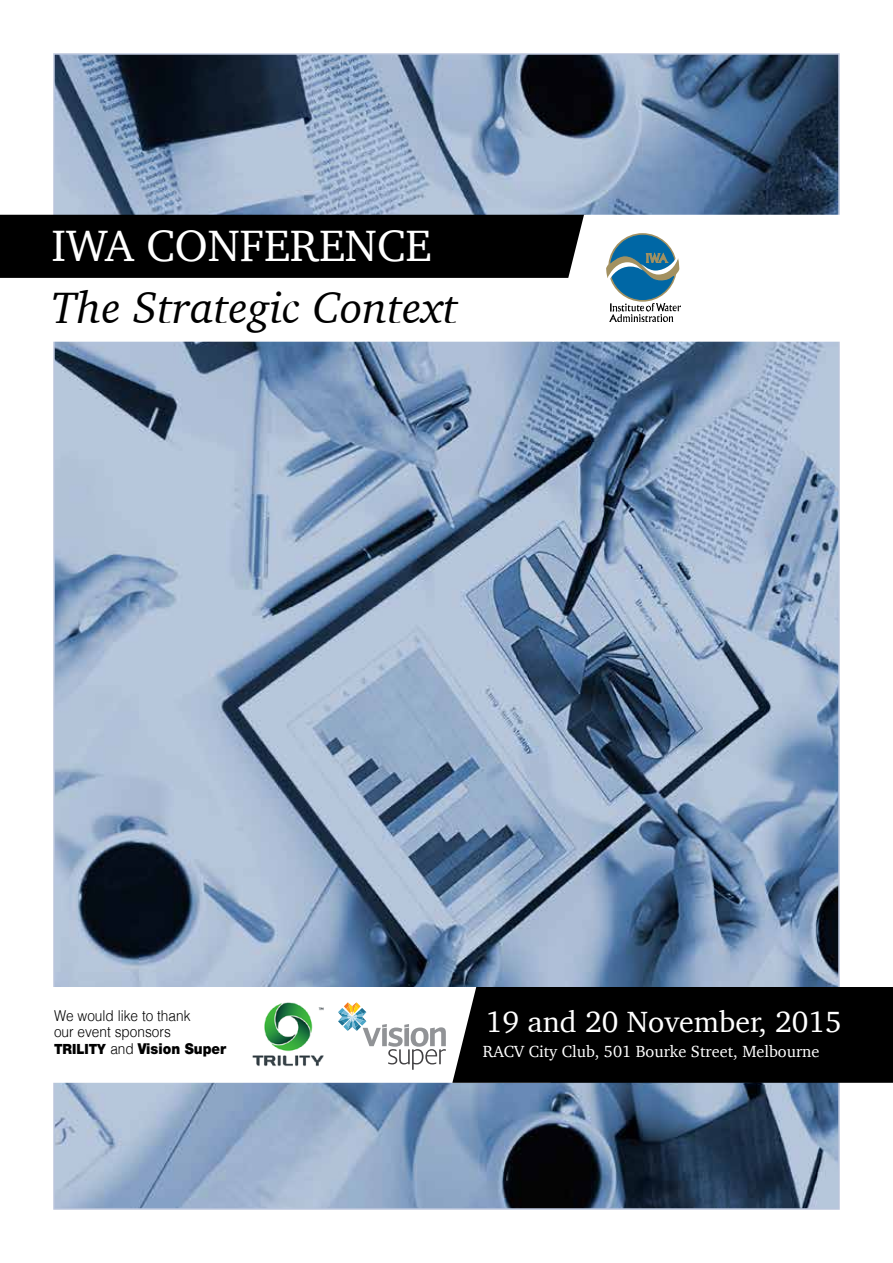
<style>
.page{position:relative;width:893px;height:1263px;background:#fff}
.page>*{position:absolute;margin:0;border:0;box-sizing:border-box;transform-origin:0 0}
.t1{font:italic 45px "Charter";color:#000}
.t2{font:45px "Charter";color:#fff}
.t3{font:30px "Charter";color:#fff}
.t4{font:16.5px "Charter";color:#fff}
.t5{font:300 15px/16.5px "Helvetica";color:#000;scale:.91 1}
.t6{font:900 15px "Helvetica Neue";color:#000;scale:.91 1}
.s1{font-size:14.1px}
.s2{font-family:"Helvetica";font-weight:300}
</style>
<div class="page">
<img style="left:56px;top:56px;width:781px;height:1151px">
<svg style="left:0;top:215px;width:840px;height:127px"></svg>
<svg style="left:53px;top:987px;width:399px;height:96px"></svg>
<svg style="left:338px;top:1002px;width:108px;height:68px"></svg>
<img style="left:249px;top:998px;width:78px;height:73px">
<div style="left:452px;top:987px;width:441px;height:96px;background:#000"></div>
<h1 class="t2" style="left:51px;top:206px;width:381px">IWA CONFERENCE</h1>
<h1 class="t1" style="left:51px;top:270px;width:408px">The Strategic Context</h1>
<p class="t5" style="left:54px;top:1006px;width:152px">We would like to thank our event sponsors</p>
<p class="t6" style="left:54px;top:1039px;width:191px"><span class="s1">TRILITY</span> <span class="s2">and</span> Vision Super</p>
<h2 class="t3" style="left:486px;top:996px;width:357px">19 and 20 November, 2015</h2>
<p class="t4" style="left:483px;top:1037px;width:338px">RACV City Club, 501 Bourke Street, Melbourne</p>
</div>
